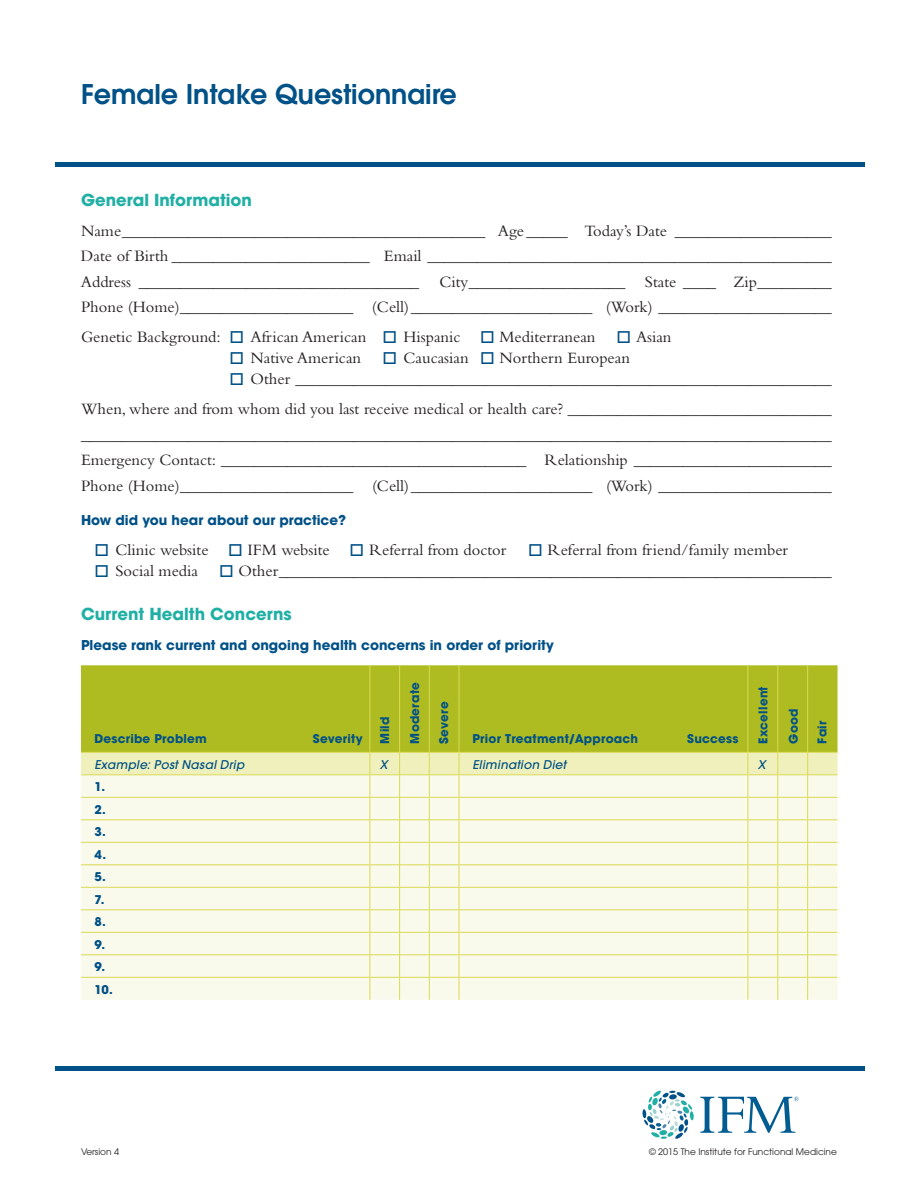
<style>
.page{position:relative;width:918px;height:1188px;background:#fff}
.page>*{position:absolute;margin:0;border:0;box-sizing:border-box;transform-origin:0 0}
.t1{font:600 27px "ITC Avant Garde Std";color:#005187}
.t2{font:16.5px/25.5px "Bembo Std";color:#231f20;text-align:justify}
.t3{font:700 16.5px "ITC Avant Garde Std";color:#1fafa4}
.t4{font:700 13.5px "ITC Avant Garde Std";color:#005187}
.t5{font:700 12px/22.5px "ITC Avant Garde Std";letter-spacing:.02em;color:#005187}
.t6{font:italic 500 12px "ITC Avant Garde Std";letter-spacing:.02em;color:#005187}
.t7{font:9px "ITC Avant Garde Std";color:#231f20}
.s1{color:#005187}
</style>
<div class="page">
<div style="left:55px;top:162px;width:810px;height:5px;background:#005187"></div>
<div style="left:81px;top:665px;width:757px;height:87px;background:#aebc21"></div>
<hr style="left:370px;top:665px;width:1px;height:87px;background:#d9da55">
<hr style="left:399px;top:665px;width:1px;height:87px;background:#d9da55">
<hr style="left:429px;top:665px;width:1px;height:87px;background:#d9da55">
<hr style="left:459px;top:665px;width:1px;height:87px;background:#d9da55">
<hr style="left:748px;top:665px;width:1px;height:87px;background:#d9da55">
<hr style="left:777px;top:665px;width:1px;height:87px;background:#d9da55">
<hr style="left:807px;top:665px;width:1px;height:87px;background:#d9da55">
<svg style="left:81px;top:752px;width:757px;height:248px;background:#f7f7df"></svg>
<svg style="left:642px;top:1091px;width:52px;height:48px"></svg>
<svg style="left:700px;top:1097px;width:99px;height:36px"></svg>
<div style="left:55px;top:1066px;width:810px;height:5px;background:#005187"></div>
<h1 class="t1" style="left:81px;top:77px;width:377px">Female Intake Questionnaire</h1>
<p class="t3" style="left:81px;top:189px;width:173px">General Information</p>
<p class="t2" style="left:81px;top:217px;width:752px">Name____________________________________________ Age _____ Today’s Date ___________________ Date of Birth ________________________ Email _________________________________________________ Address __________________________________ City___________________ State ____ Zip_________ Phone (Home)_____________________ (Cell)______________________ (Work) _____________________</p>
<p class="t2" style="left:81px;top:324px;width:516px">Genetic Background: <span class="s1">□</span> African American <span class="s1">□</span> Hispanic <span class="s1">□</span> Mediterranean</p>
<p class="t2" style="left:617px;top:324px;width:57px"><span class="s1">□</span> Asian</p>
<p class="t2" style="left:230px;top:345px;width:133px"><span class="s1">□</span> Native American</p>
<p class="t2" style="left:383px;top:345px;width:249px"><span class="s1">□</span> Caucasian <span class="s1">□</span> Northern European</p>
<p class="t2" style="left:81px;top:364px;width:752px;line-height:30px;text-align:right"><span class="s1">□</span> Other _________________________________________________________________<br>When, where and from whom did you last receive medical or health care? ________________________________</p>
<p class="t2" style="left:81px;top:421px;width:752px">___________________________________________________________________________________________ Emergency Contact: _____________________________________ Relationship ________________________ Phone (Home)_____________________ (Cell)______________________ (Work) _____________________</p>
<p class="t4" style="left:81px;top:511px;width:267px">How did you hear about our practice?</p>
<p class="t2" style="left:94px;top:537px;width:413px"><span class="s1">□</span> Clinic website <span class="s1">□</span> IFM website <span class="s1">□</span> Referral from doctor</p>
<p class="t2" style="left:528px;top:537px;width:262px"><span class="s1">□</span> Referral from friend/family member</p>
<p class="t2" style="left:94px;top:558px;width:105px"><span class="s1">□</span> Social media</p>
<p class="t2" style="left:219px;top:558px;width:614px"><span class="s1">□</span> Other___________________________________________________________________</p>
<p class="t3" style="left:81px;top:603px;width:212px">Current Health Concerns</p>
<p class="t4" style="left:81px;top:636px;width:474px">Please rank current and ongoing health concerns in order of priority</p>
<p class="t5" style="left:403px;top:744px;width:63px;rotate:-90deg">Moderate</p>
<p class="t5" style="left:752px;top:744px;width:59px;rotate:-90deg">Excellent</p>
<p class="t5" style="left:432px;top:744px;width:44px;rotate:-90deg">Severe</p>
<p class="t5" style="left:373px;top:744px;width:28px;rotate:-90deg">Mild</p>
<p class="t5" style="left:95px;top:727px;width:114px">Describe Problem</p>
<p class="t5" style="left:313px;top:727px;width:51px">Severity</p>
<p class="t5" style="left:473px;top:727px;width:167px">Prior Treatment/Approach</p>
<p class="t5" style="left:687px;top:727px;width:53px">Success</p>
<p class="t6" style="left:95px;top:757px;width:151px">Example: Post Nasal Drip</p>
<p class="t6" style="left:380px;top:757px;width:9px">X</p>
<p class="t6" style="left:473px;top:757px;width:95px">Elimination Diet</p>
<p class="t6" style="left:758px;top:757px;width:9px">X</p>
<p class="t5" style="left:95px;top:775px;width:20px">1.<br>2.<br>3.<br>4.<br>5.<br>7.<br>8.<br>9.<br>9.<br>10.</p>
<p class="t5" style="left:782px;top:744px;width:37px;rotate:-90deg">Good</p>
<p class="t5" style="left:811px;top:744px;width:24px;rotate:-90deg">Fair</p>
<p class="t7" style="left:81px;top:1146px;width:40px">Version 4</p>
<p class="t7" style="left:649px;top:1146px;width:189px">© 2015 The Institute for Functional Medicine</p>
</div>
